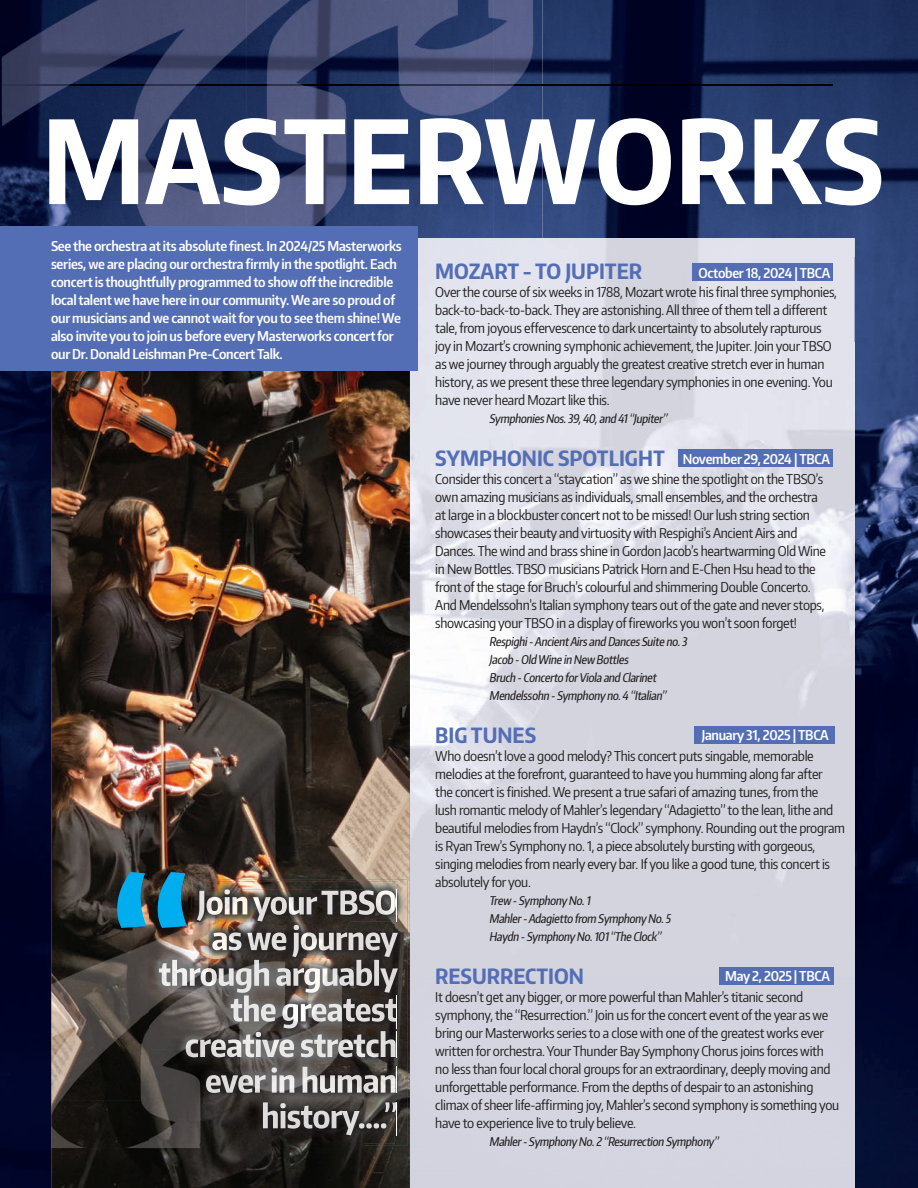
<style>
.page{position:relative;width:918px;height:1188px;background:#fff}
.page>*{position:absolute;margin:0;border:0;box-sizing:border-box;transform-origin:0 0}
.t1{font:900 180px "Encode Sans Compressed";color:#00aeef}
.t2{font:700 114.45px "Encode Sans Condensed";color:#fff}
.t3{font:700 21px "Encode Sans Condensed";color:#546eb5}
.t4{font:13.5px/18px "Encode Sans Condensed";letter-spacing:-.02em;color:#231f20}
.t5{font:600 13.5px/18px "Encode Sans Condensed";letter-spacing:-.02em;color:#fff}
.t6{font:italic 500 12px/18px "Encode Sans Compressed";letter-spacing:-.02em;color:#231f20}
</style>
<div class="page">
<img style="left:543px;top:0;width:375px;height:258px">
<img style="left:855px;top:258px;width:63px;height:930px">
<img style="left:543px;top:85px;width:290px;height:1px">
<img style="left:0;top:371px;width:51px;height:817px">
<img style="left:0;top:0;width:246px;height:227px">
<img style="left:246px;top:0;width:297px;height:238px">
<img style="left:417px;top:238px;width:438px;height:105px">
<img style="left:410px;top:343px;width:445px;height:845px">
<div style="left:417px;top:238px;width:126px;height:29px;background:#e1e3ed"></div>
<img style="left:51px;top:371px;width:359px;height:817px">
<img style="left:140px;top:881px;width:9px;height:219px">
<img style="left:187px;top:880px;width:221px;height:53px">
<img style="left:364px;top:933px;width:44px;height:212px">
<svg style="left:349px;top:1143px;width:15px;height:2px"></svg>
<img style="left:187px;top:881px;width:208px;height:44px">
<img style="left:349px;top:957px;width:46px;height:186px">
<img style="left:149px;top:880px;width:38px;height:29px">
<img style="left:192px;top:889px;width:203px;height:33px">
<img style="left:349px;top:925px;width:49px;height:32px">
<img style="left:349px;top:960px;width:46px;height:33px">
<img style="left:349px;top:995px;width:46px;height:33px">
<img style="left:349px;top:1031px;width:46px;height:26px">
<img style="left:349px;top:1067px;width:46px;height:26px">
<img style="left:349px;top:1102px;width:46px;height:33px">
<img style="left:51px;top:909px;width:89px;height:191px">
<img style="left:51px;top:1100px;width:298px;height:48px">
<img style="left:149px;top:1143px;width:200px;height:2px">
<img style="left:149px;top:909px;width:150px;height:234px">
<img style="left:299px;top:922px;width:50px;height:221px">
<img style="left:192px;top:909px;width:157px;height:13px">
<img style="left:212px;top:925px;width:137px;height:32px">
<img style="left:117px;top:909px;width:70px;height:19px">
<div style="left:0;top:227px;width:417px;height:144px;background:#546eb5"></div>
<div style="left:693px;top:264px;width:140px;height:17px;background:#546eb5"></div>
<div style="left:679px;top:450px;width:154px;height:17px;background:#546eb5"></div>
<div style="left:694px;top:726px;width:141px;height:17px;background:#546eb5"></div>
<div style="left:719px;top:967px;width:114px;height:17px;background:#546eb5"></div>
<h2 class="t2" style="left:42px;top:86px;width:844px">MASTERWORKS</h2>
<p class="t5" style="left:51px;top:236px;width:352px">See the orchestra at its absolute finest. In 2024/25 Masterworks series, we are placing our orchestra firmly in the spotlight. Each concert is thoughtfully programmed to show off the incredible local talent we have here in our community. We are so proud of our musicians and we cannot wait for you to see them shine! We also invite you to join us before every Masterworks concert for our Dr. Donald Leishman Pre-Concert Talk.</p>
<h1 class="t1" style="left:113px;top:833px;width:80px">“</h1>
<h3 class="t3" style="left:435px;top:257px;width:208px">MOZART - TO JUPITER</h3>
<p class="t4" style="left:435px;top:282px;width:403px">Over the course of six weeks in 1788, Mozart wrote his final three symphonies, back-to-back-to-back. They are astonishing. All three of them tell a different tale, from joyous effervescence to dark uncertainty to absolutely rapturous joy in Mozart’s crowning symphonic achievement, the Jupiter. Join your TBSO as we journey through arguably the greatest creative stretch ever in human history, as we present these three legendary symphonies in one evening. You have never heard Mozart like this.</p>
<p class="t6" style="left:489px;top:409px;width:182px">SymphoniesNos.39,40,and 41“Jupiter”</p>
<h3 class="t3" style="left:435px;top:444px;width:231px">SYMPHONIC SPOTLIGHT</h3>
<p class="t4" style="left:435px;top:469px;width:392px">Consider this concert a “staycation” as we shine the spotlight on the TBSO’s own amazing musicians as individuals, small ensembles, and the orchestra at large in a blockbuster concert not to be missed! Our lush string section showcases their beauty and virtuosity with Respighi’s Ancient Airs and Dances. The wind and brass shine in Gordon Jacob’s heartwarming Old Wine in New Bottles. TBSO musicians Patrick Horn and E-Chen Hsu head to the front of the stage for Bruch’s colourful and shimmering Double Concerto.<br>And Mendelssohn’s Italian symphony tears out of the gate and never stops, showcasing your TBSO in a display of fireworks you won’t soon forget!</p>
<p class="t6" style="left:489px;top:632px;width:202px">Respighi-AncientAirsand DancesSuite no.3<br>Jacob -Old Wine in New Bottles<br>Bruch -Concerto forViola and Clarinet Mendelssohn -Symphony no.4 “Italian”</p>
<h3 class="t3" style="left:435px;top:721px;width:102px">BIG TUNES</h3>
<p class="t4" style="left:435px;top:747px;width:411px">Who doesn’t love a good melody? This concert puts singable, memorable melodies at the forefront, guaranteed to have you humming along far after<br>the concert is finished. We present a true safari of amazing tunes, from the<br>lush romantic melody of Mahler’s legendary “Adagietto” to the lean, lithe and beautiful melodies from Haydn’s “Clock” symphony. Rounding out the program is Ryan Trew’s Symphony no. 1, a piece absolutely bursting with gorgeous, singing melodies from nearly every bar. If you like a good tune, this concert is absolutely for you.</p>
<p class="t6" style="left:489px;top:891px;width:185px">Trew -Symphony No.1<br>Mahler-Adagietto from Symphony No.5<br>Haydn -Symphony No.101“The Clock”</p>
<h3 class="t3" style="left:435px;top:963px;width:150px">RESURRECTION</h3>
<p class="t4" style="left:435px;top:988px;width:406px">It doesn’t get any bigger, or more powerful than Mahler’s titanic second symphony, the “Resurrection.” Join us for the concert event of the year as we bring our Masterworks series to a close with one of the greatest works ever written for orchestra. Your Thunder Bay Symphony Chorus joins forces with no less than four local choral groups for an extraordinary, deeply moving and unforgettable performance. From the depths of despair to an astonishing climax of sheer life-affirming joy, Mahler’s second symphony is something you have to experience live to truly believe.</p>
<p class="t6" style="left:489px;top:1132px;width:233px">Mahler-Symphony No.2 “Resurrection Symphony ”</p>
<p class="t5" style="left:699px;top:263px;width:133px">October 18, 2024 | TBCA</p>
<p class="t5" style="left:683px;top:449px;width:149px">November 29, 2024 | TBCA</p>
<p class="t5" style="left:702px;top:726px;width:129px">January 31, 2025 | TBCA</p>
<p class="t5" style="left:725px;top:967px;width:106px">May 2, 2025 | TBCA</p>
</div>
